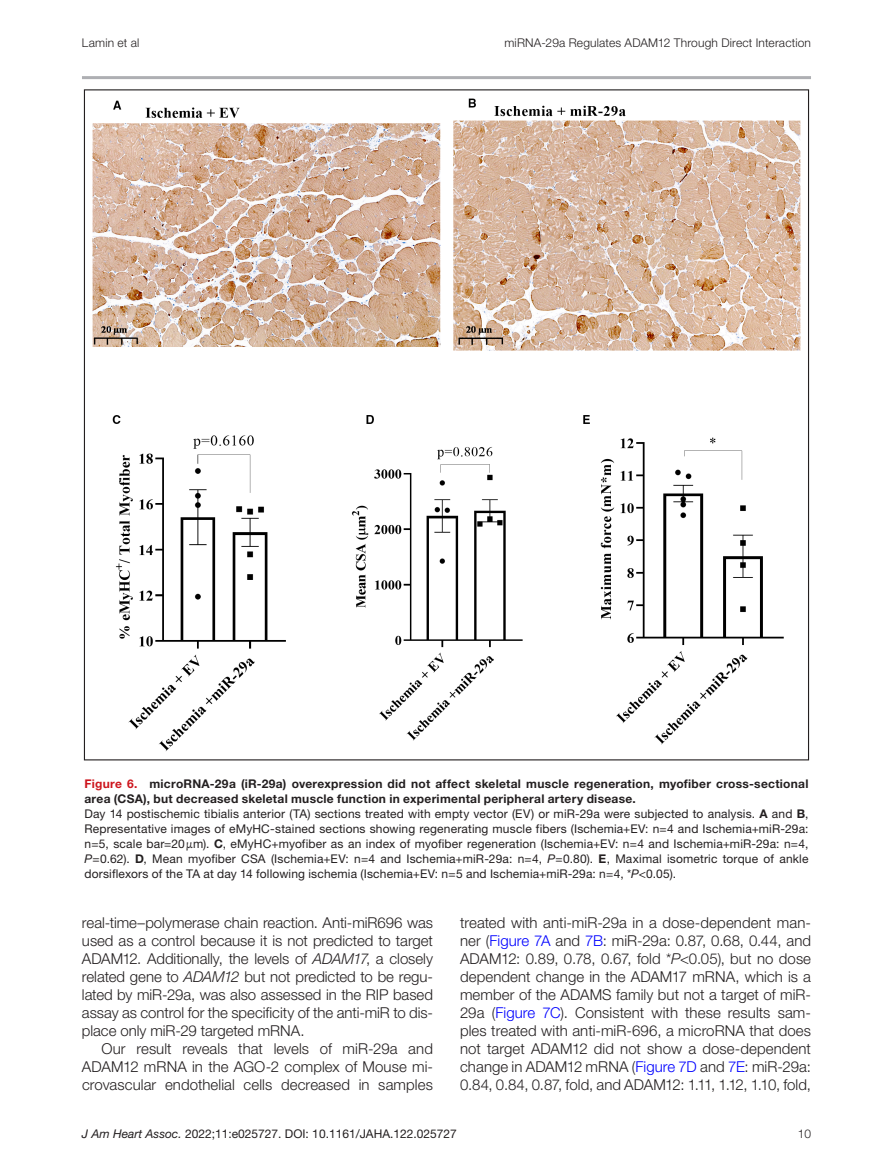
<style>
.page{position:relative;width:893px;height:1174px;background:#fff}
.page>*{position:absolute;margin:0;border:0;box-sizing:border-box;transform-origin:0 0}
.t1{font:300 15px/18px "Helvetica Neue LT Std";letter-spacing:.005em;color:#231f20;text-align:justify}
.t2{font:12px/15px "Helvetica Neue LT Std";letter-spacing:.015em;color:#231f20}
.t3{font:300 12px "Helvetica Neue LT Std";letter-spacing:.015em;color:#231f20}
.s1{font-weight:700;color:#cd151d}
.s2{font-weight:700}
.s3{font-family:"STIX Two Text"}
.s4{font-style:italic}
.s5{color:#00f}
</style>
<div class="page">
<img style="left:93px;top:98px;width:707px;height:653px">
<hr style="left:82px;top:76px;width:729px;height:3px;background:#aeafb3">
<p class="t3" style="left:82px;top:35px;width:59px">Lamin et al</p>
<p class="t3" style="left:504px;top:35px;width:308px">miRNA-29a Regulates ADAM12 Through Direct Interaction</p>
<p class="t2" style="left:84px;top:776px;width:726px"><span class="s1">Figure 6.</span> <span class="s2">microRNA-29a (iR-29a) overexpression did not affect skeletal muscle regeneration, myofiber cross-sectional area (CSA), but decreased skeletal muscle function in experimental peripheral artery disease.<br></span>Day 14 postischemic tibialis anterior (TA) sections treated with empty vector (EV) or miR-29a were subjected to analysis. <span class="s2">A</span> and <span class="s2">B</span>, Representative images of eMyHC-stained sections showing regenerating muscle fibers (Ischemia+EV: n=4 and Ischemia+miR-29a: n=5, scale bar=20<span class="s3">μ</span>m). <span class="s2">C</span>, eMyHC+myofiber as an index of myofiber regeneration (Ischemia+EV: n=4 and Ischemia+miR-29a: n=4, <span class="s4">P</span>=0.62). <span class="s2">D</span>, Mean myofiber CSA (Ischemia+EV: n=4 and Ischemia+miR-29a: n=4, <span class="s4">P</span>=0.80). <span class="s2">E</span>, Maximal isometric torque of ankle dorsiflexors of the TA at day 14 following ischemia (Ischemia+EV: n=5 and Ischemia+miR-29a: n=4, *<span class="s4">P</span>&lt;0.05).</p>
<p class="t1" style="left:82px;top:913px;width:353px">real-time–polymerase chain reaction. Anti-miR696 was used as a control because it is not predicted to target ADAM12. Additionally, the levels of <span class="s4">ADAM17</span>, a closely related gene to <span class="s4">ADAM12</span> but not predicted to be regu&shy;lated by miR-29a, was also assessed in the RIP based assay as control for the specificity of the anti-miR to dis&shy;place only miR-29 targeted mRNA.</p>
<p class="t1" style="left:82px;top:1039px;width:353px;text-indent:20px">Our result reveals that levels of miR-29a and ADAM12 mRNA in the AGO-2 complex of Mouse mi&shy;crovascular endothelial cells decreased in samples</p>
<p class="t1" style="left:460px;top:913px;width:353px">treated with anti-miR-29a in a dose-dependent man&shy;ner (<span class="s5">Figure 7A</span> and <span class="s5">7B</span>: miR-29a: 0.87, 0.68, 0.44, and ADAM12: 0.89, 0.78, 0.67, fold *<span class="s4">P</span>&lt;0.05), but no dose dependent change in the ADAM17 mRNA, which is a member of the ADAMS family but not a target of miR-29a (<span class="s5">Figure 7C</span>). Consistent with these results sam&shy;ples treated with anti-miR-696, a microRNA that does not target ADAM12 did not show a dose-dependent change in ADAM12 mRNA (<span class="s5">Figure 7D</span> and <span class="s5">7E</span>: miR-29a:<br>0.84, 0.84, 0.87, fold, and ADAM12: 1.11, 1.12, 1.10, fold,</p>
<p class="t2" style="left:82px;top:1126px;width:376px"><span class="s4">J Am Heart Assoc.</span> 2022;11:e025727. DOI: 10.1161/JAHA.122.025727</p>
<p class="t3" style="left:798px;top:1126px;width:15px">10</p>
</div>
